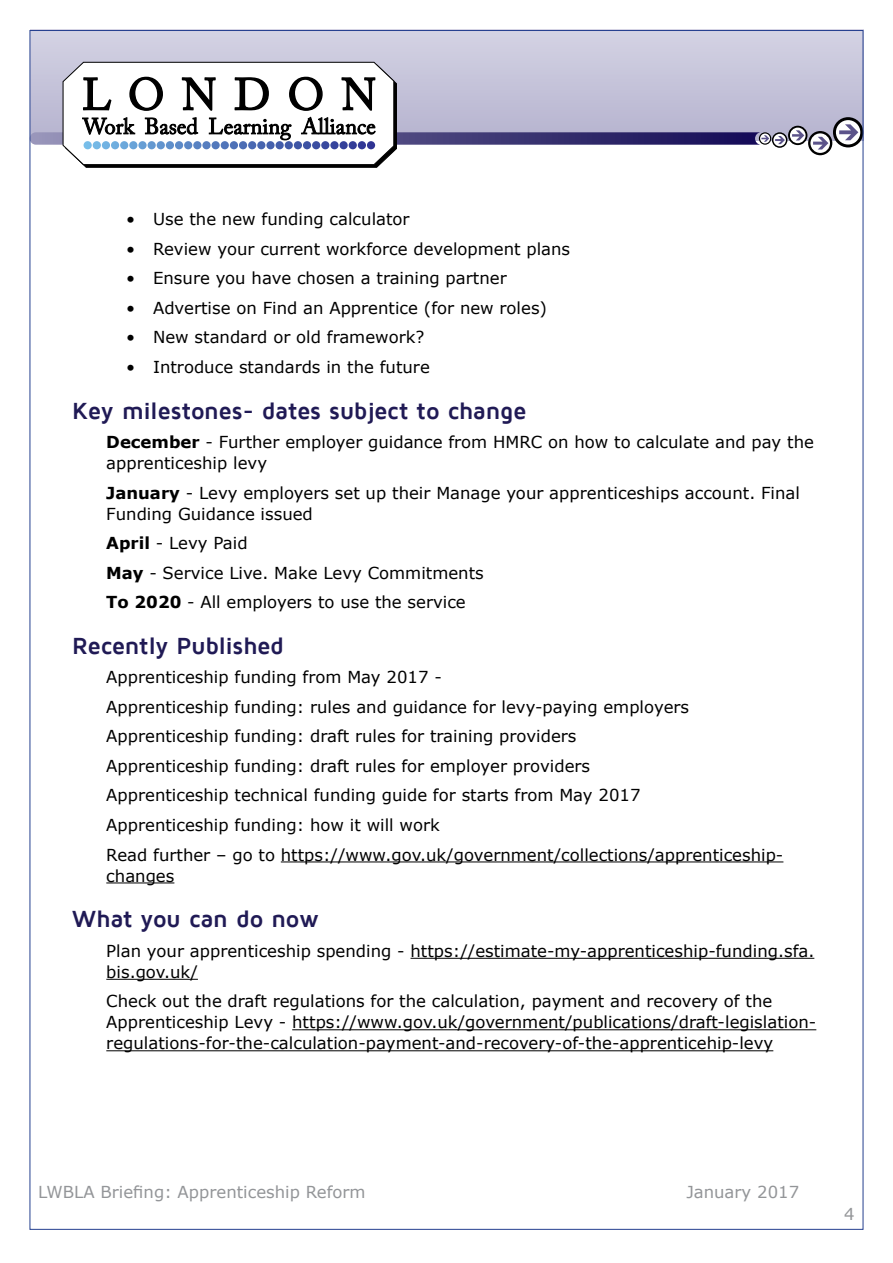
<style>
.page{position:relative;width:893px;height:1263px;background:#fff}
.page>*{position:absolute;margin:0;border:0;box-sizing:border-box;transform-origin:0 0}
.section{font:700 24px "Maven Pro";letter-spacing:-.015em;color:#201a55}
.indent{font:16.5px/21px "Verdana";color:#000}
.bullet{font:16.5px "Verdana";color:#000}
.t1{font:16.5px "Verdana";color:#939598}
.s1{font-weight:700}
</style>
<div class="page">
<div style="left:30px;top:30px;width:833px;height:110px;background:#d0cee1"></div>
<svg style="left:833px;top:117px;width:30px;height:30px"></svg>
<svg style="left:32px;top:61px;width:828px;height:107px"></svg>
<hr style="left:281px;top:861px;width:502px;height:1px;background:#000">
<hr style="left:106px;top:882px;width:68px;height:1px;background:#000">
<hr style="left:411px;top:958px;width:403px;height:1px;background:#000">
<hr style="left:106px;top:979px;width:92px;height:1px;background:#000">
<hr style="left:292px;top:1029px;width:524px;height:1px;background:#000">
<hr style="left:106px;top:1050px;width:667px;height:1px;background:#000">
<p class="bullet" style="left:126px;top:208px;width:285px">• Use the new funding calculator</p>
<p class="bullet" style="left:126px;top:237px;width:446px">• Review your current workforce development plans</p>
<p class="bullet" style="left:126px;top:267px;width:382px">• Ensure you have chosen a training partner</p>
<p class="bullet" style="left:126px;top:296px;width:422px">• Advertise on Find an Apprentice (for new roles)</p>
<p class="bullet" style="left:126px;top:326px;width:300px">• New standard or old framework?</p>
<p class="bullet" style="left:126px;top:355px;width:305px">• Introduce standards in the future</p>
<p class="section" style="left:72px;top:398px;width:456px">Key milestones- dates subject to change</p>
<p class="indent" style="left:106px;top:431px;width:709px"><span class="s1">December</span> - Further employer guidance from HMRC on how to calculate and pay the apprenticeship levy</p>
<p class="indent" style="left:106px;top:482px;width:695px"><span class="s1">January</span> - Levy employers set up their Manage your apprenticeships account. Final<br>Funding Guidance issued</p>
<p class="indent" style="left:106px;top:532px;width:143px"><span class="s1">April</span> - Levy Paid</p>
<p class="indent" style="left:106px;top:562px;width:379px"><span class="s1">May</span> - Service Live. Make Levy Commitments</p>
<p class="indent" style="left:106px;top:591px;width:361px"><span class="s1">To 2020</span> - All employers to use the service</p>
<p class="section" style="left:72px;top:633px;width:213px">Recently Published</p>
<p class="indent" style="left:106px;top:667px;width:337px">Apprenticeship funding from May 2017 -</p>
<p class="indent" style="left:106px;top:696px;width:584px">Apprenticeship funding: rules and guidance for levy-paying employers</p>
<p class="indent" style="left:106px;top:726px;width:472px">Apprenticeship funding: draft rules for training providers</p>
<p class="indent" style="left:106px;top:755px;width:485px">Apprenticeship funding: draft rules for employer providers</p>
<p class="indent" style="left:106px;top:785px;width:536px">Apprenticeship technical funding guide for starts from May 2017</p>
<p class="indent" style="left:106px;top:814px;width:335px">Apprenticeship funding: how it will work</p>
<p class="indent" style="left:106px;top:844px;width:679px">Read further – go to https://www.gov.uk/government/collections/apprenticeship&shy;changes</p>
<p class="section" style="left:72px;top:906px;width:248px">What you can do now</p>
<p class="indent" style="left:106px;top:940px;width:710px">Plan your apprenticeship spending - https://estimate-my-apprenticeship-funding.sfa. bis.gov.uk/</p>
<p class="indent" style="left:106px;top:991px;width:711px">Check out the draft regulations for the calculation, payment and recovery of the<br>Apprenticeship Levy - https://www.gov.uk/government/publications/draft-legislation&shy;regulations-for-the-calculation-payment-and-recovery-of-the-apprenticehip-levy</p>
<p class="t1" style="left:38px;top:1181px;width:329px">LWBLA Briefing: Apprenticeship Reform</p>
<p class="t1" style="left:686px;top:1181px;width:114px">January 2017</p>
<p class="t1" style="left:844px;top:1203px;width:12px">4</p>
</div>
